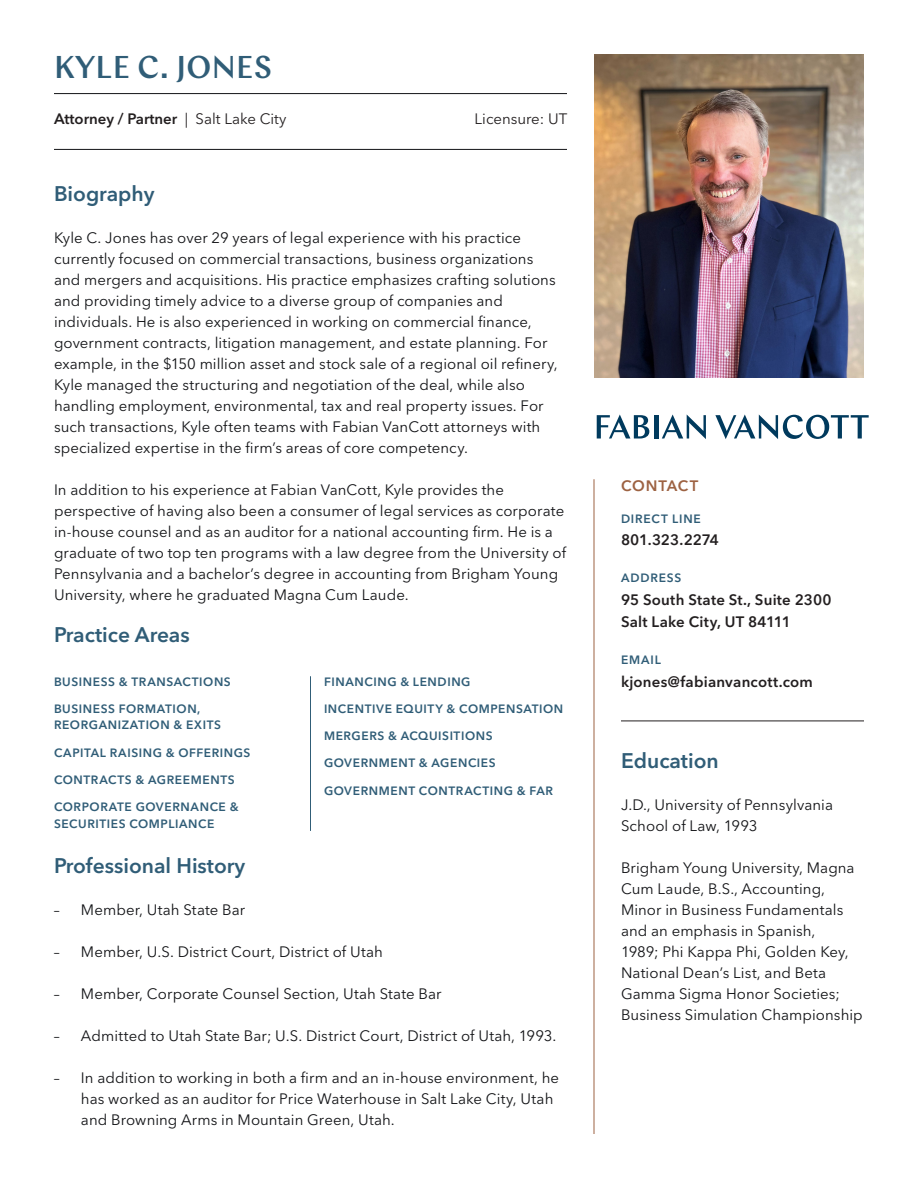
<style>
.page{position:relative;width:918px;height:1188px;background:#fff}
.page>*{position:absolute;margin:0;border:0;box-sizing:border-box;transform-origin:0 0}
.t1{font:500 31.5px "Chap";letter-spacing:.01em;color:#305d77}
.t2{font:600 21px "Avenir Next LT Pro";color:#305d77}
.t3{font:15px/21px "Avenir Next LT Pro";letter-spacing:.005em;color:#131417}
.t4{font:600 15px/22.5px "Avenir Next LT Pro";letter-spacing:.01em;color:#231f20}
.t5{font:15px "Avenir Next LT Pro";color:#231f20}
.t6{font:600 15px "Avenir Next LT Pro";letter-spacing:-.01em;color:#231f20}
.t7{font:600 15px "Avenir Next LT Pro";letter-spacing:.05em;color:#9d6242}
.t8{font:600 12px/16.5px "Avenir Next LT Pro";letter-spacing:.05em;color:#305d77}
.t9{font:600 12px "Avenir Next LT Pro";letter-spacing:.07em;color:#305d77}
.s1{font-weight:400}
</style>
<div class="page">
<hr style="left:54px;top:149px;width:513px;height:1px;background:#131417">
<hr style="left:54px;top:93px;width:513px;height:1px;background:#131417">
<img style="left:594px;top:54px;width:270px;height:324px">
<hr style="left:621px;top:721px;width:243px;height:1px;background:#231f20">
<hr style="left:310px;top:676px;width:1px;height:155px;background:#305d77">
<hr style="left:594px;top:479px;width:1px;height:655px;background:#9d6242">
<svg style="left:597px;top:414px;width:52px;height:25px"></svg>
<hr style="left:654px;top:415px;width:4px;height:24px;background:#003a5d">
<svg style="left:662px;top:414px;width:44px;height:25px"></svg>
<svg style="left:715px;top:414px;width:154px;height:25px"></svg>
<h1 class="t1" style="left:54px;top:47px;width:220px">KYLE C. JONES</h1>
<p class="t4" style="left:54px;top:107px;width:234px">Attorney / Partner <span class="s1">| Salt Lake City</span></p>
<p class="t5" style="left:475px;top:109px;width:94px">Licensure: UT</p>
<h2 class="t2" style="left:54px;top:181px;width:102px">Biography</h2>
<p class="t3" style="left:54px;top:227px;width:505px">Kyle C. Jones has over 29 years of legal experience with his practice currently focused on commercial transactions, business organizations and mergers and acquisitions. His practice emphasizes crafting solutions and providing timely advice to a diverse group of companies and individuals. He is also experienced in working on commercial finance, government contracts, litigation management, and estate planning. For example, in the $150 million asset and stock sale of a regional oil refinery, Kyle managed the structuring and negotiation of the deal, while also handling employment, environmental, tax and real property issues. For such transactions, Kyle often teams with Fabian VanCott attorneys with specialized expertise in the firm’s areas of core competency.</p>
<p class="t3" style="left:54px;top:479px;width:514px">In addition to his experience at Fabian VanCott, Kyle provides the perspective of having also been a consumer of legal services as corporate in-house counsel and as an auditor for a national accounting firm. He is a graduate of two top ten programs with a law degree from the University of Pennsylvania and a bachelor’s degree in accounting from Brigham Young University, where he graduated Magna Cum Laude.</p>
<h2 class="t2" style="left:54px;top:622px;width:137px">Practice Areas</h2>
<p class="t8" style="left:54px;top:673px;width:178px">BUSINESS &amp; TRANSACTIONS</p>
<p class="t8" style="left:54px;top:700px;width:169px">BUSINESS FORMATION,<br>REORGANIZATION &amp; EXITS</p>
<p class="t8" style="left:54px;top:744px;width:198px">CAPITAL RAISING &amp; OFFERINGS</p>
<p class="t8" style="left:54px;top:771px;width:182px">CONTRACTS &amp; AGREEMENTS</p>
<p class="t8" style="left:54px;top:799px;width:186px">CORPORATE GOVERNANCE &amp;<br>SECURITIES COMPLIANCE</p>
<p class="t8" style="left:324px;top:673px;width:148px">FINANCING &amp; LENDING</p>
<p class="t8" style="left:324px;top:700px;width:241px">INCENTIVE EQUITY &amp; COMPENSATION</p>
<p class="t8" style="left:324px;top:728px;width:170px">MERGERS &amp; ACQUISITIONS</p>
<p class="t8" style="left:324px;top:755px;width:173px">GOVERNMENT &amp; AGENCIES</p>
<p class="t8" style="left:324px;top:782px;width:231px">GOVERNMENT CONTRACTING &amp; FAR</p>
<h2 class="t2" style="left:54px;top:853px;width:193px">Professional History</h2>
<p class="t3" style="left:54px;top:899px;width:193px">– Member, Utah State Bar</p>
<p class="t3" style="left:54px;top:941px;width:330px">– Member, U.S. District Court, District of Utah</p>
<p class="t3" style="left:54px;top:983px;width:389px">– Member, Corporate Counsel Section, Utah State Bar</p>
<p class="t3" style="left:54px;top:1025px;width:504px">– Admitted to Utah State Bar; U.S. District Court, District of Utah, 1993.</p>
<p class="t3" style="left:81px;top:1067px;width:480px;text-indent:-27px">– In addition to working in both a firm and an in-house environment, he has worked as an auditor for Price Waterhouse in Salt Lake City, Utah and Browning Arms in Mountain Green, Utah.</p>
<p class="t7" style="left:621px;top:476px;width:79px">CONTACT</p>
<p class="t9" style="left:621px;top:512px;width:81px">DIRECT LINE</p>
<p class="t6" style="left:621px;top:531px;width:100px">801.323.2274</p>
<p class="t9" style="left:621px;top:571px;width:62px">ADDRESS</p>
<p class="t4" style="left:621px;top:588px;width:212px">95 South State St., Suite 2300<br>Salt Lake City, UT 84111</p>
<p class="t8" style="left:621px;top:652px;width:41px">EMAIL</p>
<p class="t4" style="left:621px;top:670px;width:193px">kjones@fabianvancott.com</p>
<h2 class="t2" style="left:621px;top:748px;width:99px">Education</h2>
<p class="t3" style="left:621px;top:794px;width:214px">J.D., University of Pennsylvania<br>School of Law, 1993</p>
<p class="t3" style="left:621px;top:857px;width:243px">Brigham Young University, Magna<br>Cum Laude, B.S., Accounting,<br>Minor in Business Fundamentals and an emphasis in Spanish,<br>1989; Phi Kappa Phi, Golden Key,<br>National Dean’s List, and Beta<br>Gamma Sigma Honor Societies;<br>Business Simulation Championship</p>
</div>
